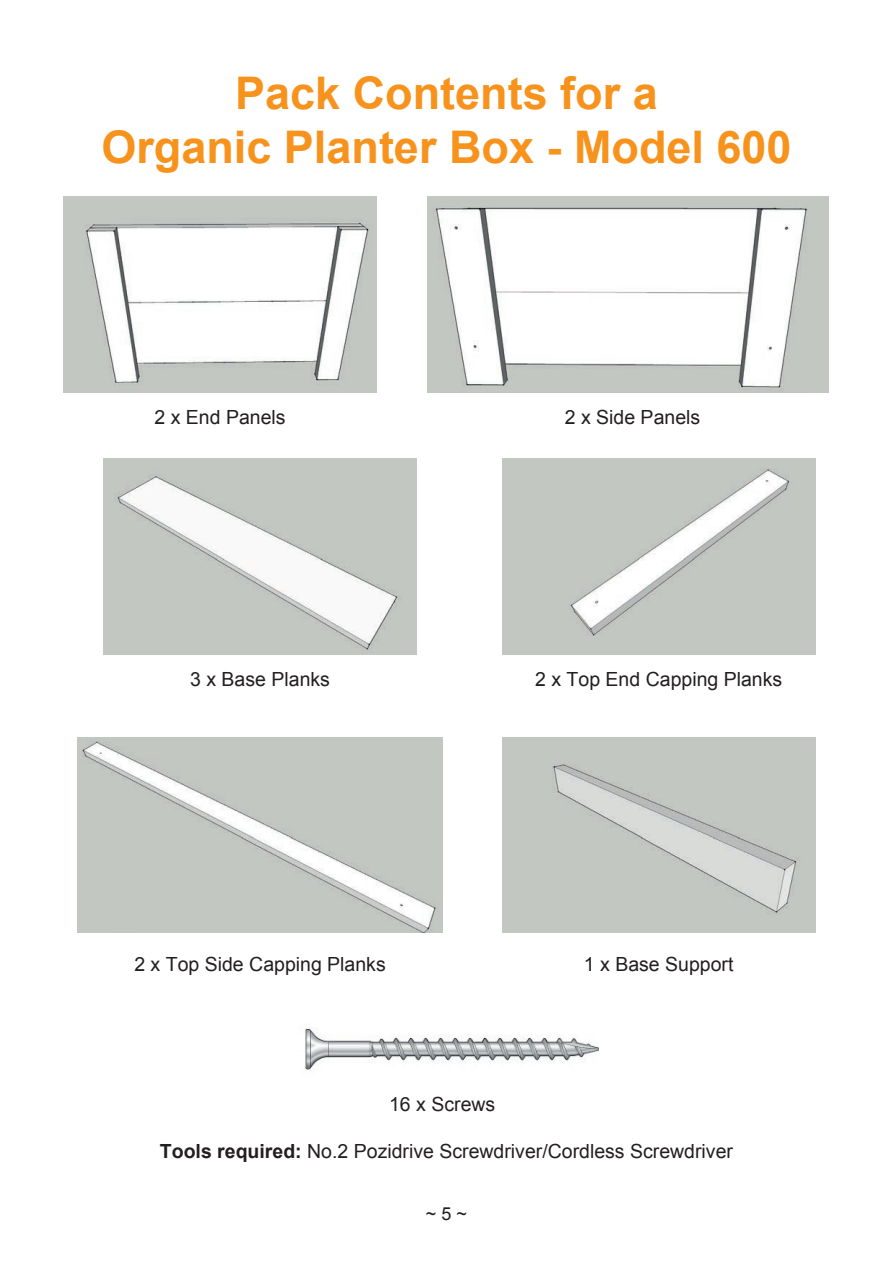
<style>
.page{position:relative;width:893px;height:1263px;background:#fff}
.page>*{position:absolute;margin:0;border:0;box-sizing:border-box;transform-origin:0 0}
.t1{font:700 45px/54px "Arial";color:#f7931d;text-align:center}
.t2{font:19.5px "Arial";color:#231f20}
.t3{font:18px "Arial";color:#231f20}
.s1{font-weight:700}
</style>
<div class="page">
<img style="left:64px;top:197px;width:312px;height:196px">
<img style="left:427px;top:197px;width:402px;height:196px">
<img style="left:104px;top:458px;width:312px;height:196px">
<img style="left:502px;top:458px;width:313px;height:196px">
<img style="left:78px;top:737px;width:364px;height:196px">
<img style="left:502px;top:737px;width:313px;height:196px">
<img style="left:305px;top:1028px;width:293px;height:42px">
<h1 class="t1" style="left:101px;top:68px;width:692px">Pack Contents for a<br>Organic Planter Box - Model 600</h1>
<p class="t2" style="left:154px;top:404px;width:133px">2 x End Panels</p>
<p class="t2" style="left:565px;top:404px;width:137px">2 x Side Panels</p>
<p class="t2" style="left:190px;top:666px;width:141px">3 x Base Planks</p>
<p class="t2" style="left:535px;top:666px;width:249px">2 x Top End Capping Planks</p>
<p class="t2" style="left:134px;top:951px;width:253px">2 x Top Side Capping Planks</p>
<p class="t2" style="left:584px;top:951px;width:151px">1 x Base Support</p>
<p class="t2" style="left:389px;top:1091px;width:108px">16 x Screws</p>
<p class="t2" style="left:160px;top:1139px;width:575px"><span class="s1">Tools required:</span> No.2 Pozidrive Screwdriver/Cordless Screwdriver</p>
<p class="t3" style="left:426px;top:1202px;width:43px">~ 5 ~</p>
</div>
